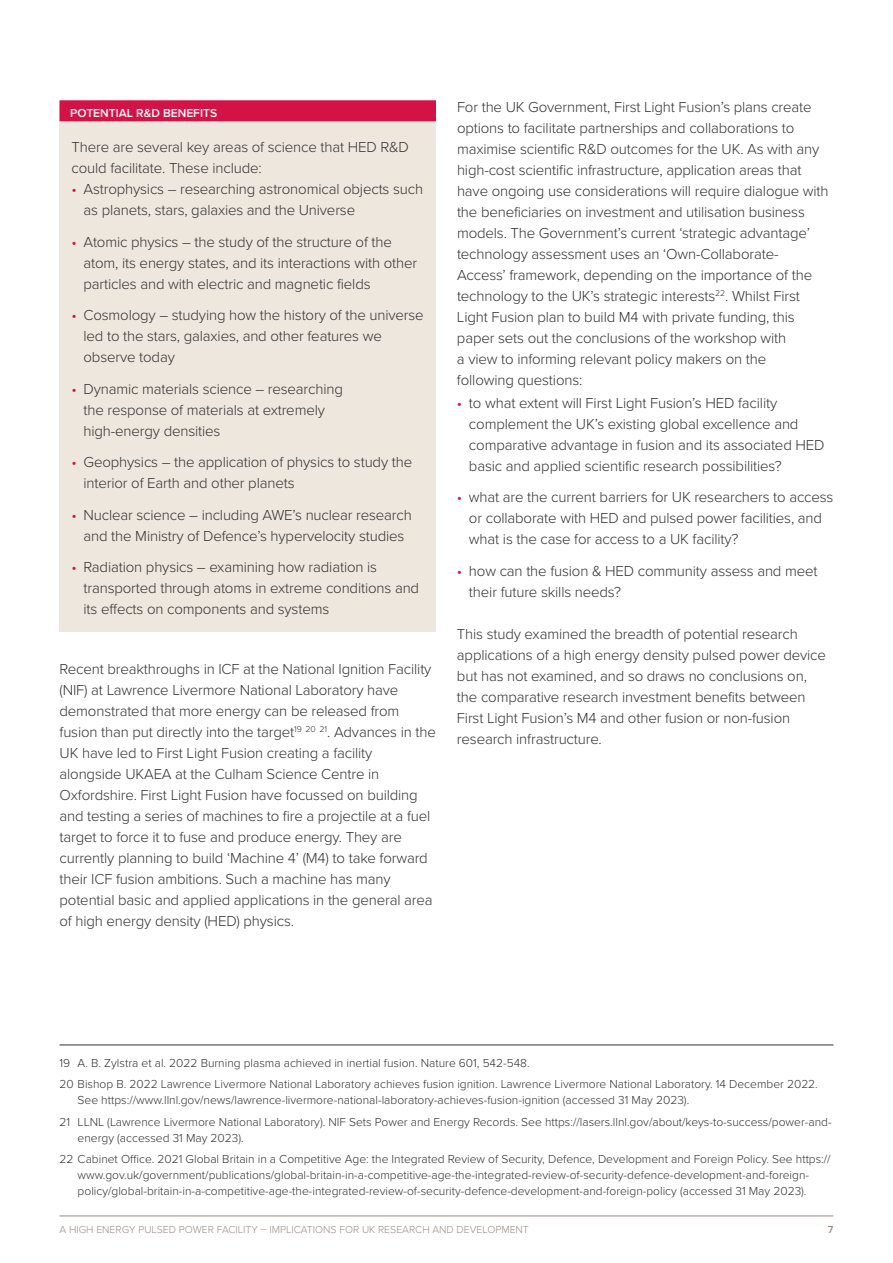
<style>
.page{position:relative;width:893px;height:1263px;background:#fff}
.page>*{position:absolute;margin:0;border:0;box-sizing:border-box;transform-origin:0 0}
.t1{font:300 15px/21px "Proxima Nova";letter-spacing:-.01em;color:#333132}
.t2{font:300 12px/21.8px "Proxima Nova";color:#333132}
.t3{font:600 12px "Proxima Nova";color:#fff}
.t4{font:300 10.5px "Proxima Nova";color:#978c87}
.t5{font:600 10.5px "Proxima Nova";color:#978c87}
.s1{color:#d31245}
</style>
<div class="page">
<hr style="left:60px;top:1216px;width:773px;height:1px;background:#978c87">
<div style="left:60px;top:102px;width:376px;height:529px;background:#ede7dd"></div>
<div style="left:60px;top:100px;width:376px;height:21px;background:#d31245"></div>
<hr style="left:60px;top:1045px;width:773px;height:1px;background:#333132">
<p class="t3" style="left:70px;top:104px;width:148px">POTENTIAL R&amp;D BENEFITS</p>
<p class="t1" style="left:72px;top:136px;width:339px">There are several key areas of science that HED R&amp;D could facilitate. These include:</p>
<p class="t1" style="left:84px;top:178px;width:341px;text-indent:-12px"><span class="s1">•</span> Astrophysics – researching astronomical objects such as planets, stars, galaxies and the Universe</p>
<p class="t1" style="left:84px;top:230px;width:335px;text-indent:-12px"><span class="s1">•</span> Atomic physics – the study of the structure of the atom, its energy states, and its interactions with other particles and with electric and magnetic fields</p>
<p class="t1" style="left:84px;top:304px;width:342px;text-indent:-12px"><span class="s1">•</span> Cosmology – studying how the history of the universe led to the stars, galaxies, and other features we observe today</p>
<p class="t1" style="left:84px;top:377px;width:261px;text-indent:-12px"><span class="s1">•</span> Dynamic materials science – researching the response of materials at extremely high-energy densities</p>
<p class="t1" style="left:84px;top:451px;width:330px;text-indent:-12px"><span class="s1">•</span> Geophysics – the application of physics to study the interior of Earth and other planets</p>
<p class="t1" style="left:72px;top:503px;width:342px;text-align:center"><span class="s1">•</span> Nuclear science – including AWE’s nuclear research and the Ministry of Defence’s hypervelocity studies</p>
<p class="t1" style="left:84px;top:556px;width:337px;text-indent:-12px"><span class="s1">•</span> Radiation physics – examining how radiation is transported through atoms in extreme conditions and its effects on components and systems</p>
<p class="t1" style="left:60px;top:657px;width:378px">Recent breakthroughs in ICF at the National Ignition Facility (NIF) at Lawrence Livermore National Laboratory have demonstrated that more energy can be released from fusion than put directly into the target<sup>19</sup> <sup>20</sup> <sup>21</sup>. Advances in the UK have led to First Light Fusion creating a facility alongside UKAEA at the Culham Science Centre in Oxfordshire. First Light Fusion have focussed on building and testing a series of machines to fire a projectile at a fuel target to force it to fuse and produce energy. They are currently planning to build ‘Machine 4’ (M4) to take forward their ICF fusion ambitions. Such a machine has many potential basic and applied applications in the general area of high energy density (HED) physics.</p>
<p class="t1" style="left:457px;top:96px;width:373px">For the UK Government, First Light Fusion’s plans create options to facilitate partnerships and collaborations to maximise scientific R&amp;D outcomes for the UK. As with any high-cost scientific infrastructure, application areas that have ongoing use considerations will require dialogue with the beneficiaries on investment and utilisation business models. The Government’s current ‘strategic advantage’ technology assessment uses an ‘Own-Collaborate-Access’ framework, depending on the importance of the technology to the UK’s strategic interests<sup>22</sup>. Whilst First Light Fusion plan to build M4 with private funding, this paper sets out the conclusions of the workshop with<br>a view to informing relevant policy makers on the<br>following questions:</p>
<p class="t1" style="left:469px;top:391px;width:357px;text-indent:-12px"><span class="s1">•</span> to what extent will First Light Fusion’s HED facility complement the UK’s existing global excellence and comparative advantage in fusion and its associated HED basic and applied scientific research possibilities?</p>
<p class="t1" style="left:469px;top:486px;width:366px;text-indent:-12px"><span class="s1">•</span> what are the current barriers for UK researchers to access or collaborate with HED and pulsed power facilities, and what is the case for access to a UK facility?</p>
<p class="t1" style="left:469px;top:559px;width:350px;text-indent:-12px"><span class="s1">•</span> how can the fusion &amp; HED community assess and meet their future skills needs?</p>
<p class="t1" style="left:457px;top:622px;width:371px">This study examined the breadth of potential research applications of a high energy density pulsed power device but has not examined, and so draws no conclusions on, the comparative research investment benefits between First Light Fusion’s M4 and other fusion or non-fusion research infrastructure.</p>
<p class="t2" style="left:60px;top:1051px;width:760px">19 A. B. Zylstra et al. 2022 Burning plasma achieved in inertial fusion. Nature 601, 542-548.<br>20 Bishop B. 2022 Lawrence Livermore National Laboratory achieves fusion ignition. Lawrence Livermore National Laboratory. 14 December 2022.</p>
<p class="t2" style="left:60px;top:1089px;width:773px;text-indent:18px">See https://www.llnl.gov/news/lawrence-livermore-national-laboratory-achieves-fusion-ignition (accessed 31 May 2023).<br>21 LLNL (Lawrence Livermore National Laboratory). NIF Sets Power and Energy Records. See https://lasers.llnl.gov/about/keys-to-success/power-and-</p>
<p class="t2" style="left:60px;top:1126px;width:773px;text-indent:18px">energy (accessed 31 May 2023).<br>22 Cabinet Office. 2021 Global Britain in a Competitive Age: the Integrated Review of Security, Defence, Development and Foreign Policy. See https://</p>
<p class="t2" style="left:78px;top:1167px;width:733px;line-height:15.8px">www.gov.uk/government/publications/global-britain-in-a-competitive-age-the-integrated-review-of-security-defence-development-and-foreign&shy;policy/global-britain-in-a-competitive-age-the-integrated-review-of-security-defence-development-and-foreign-policy (accessed 31 May 2023).</p>
<p class="t4" style="left:60px;top:1222px;width:471px">A HIGH ENERGY PULSED POWER FACILITY – IMPLICATIONS FOR UK RESEARCH AND DEVELOPMENT</p>
<p class="t5" style="left:828px;top:1222px;width:7px">7</p>
</div>
